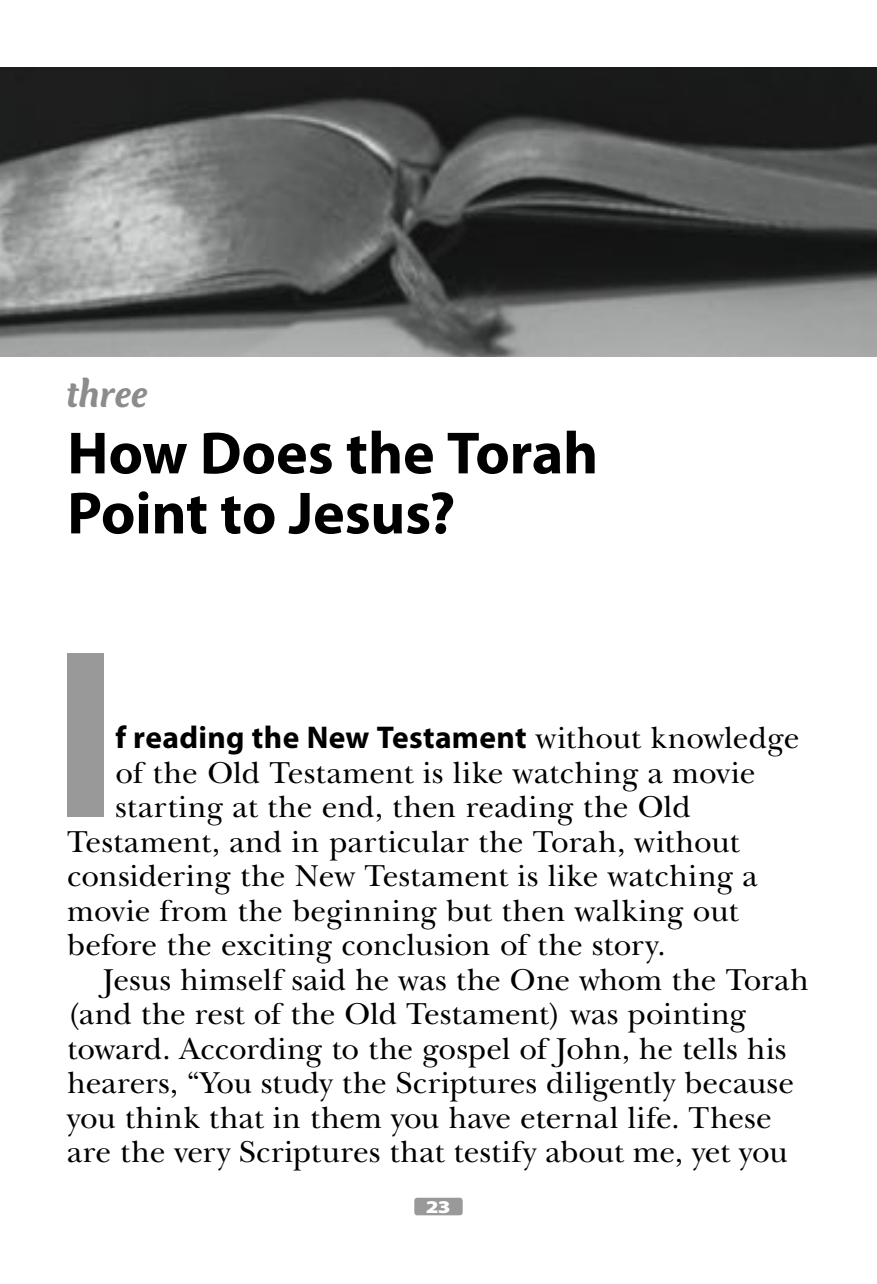
<style>
.page{position:relative;width:877px;height:1284px;background:#fff}
.page>*{position:absolute;margin:0;border:0;box-sizing:border-box;transform-origin:0 0}
.t1{font:700 242.1px "Myriad Pro";color:#999}
.t2{font:700 60px/60px "Myriad Pro";letter-spacing:-.005em;color:#000}
.t3{font:italic 500 42px "CT Mercurius Std";letter-spacing:-.01em;color:#8c8c8c}
.t4{font:31.5px "New Baskerville Std";color:#000}
.t5{font:700 31.5px "Myriad Pro";letter-spacing:.01em;color:#000}
.t6{font:900 18px "Myriad Pro";color:#fff;scale:1.25 1}
.s1{font-family:"New Baskerville Std";font-weight:400}
</style>
<div class="page">
<div style="left:414px;top:1197px;width:49px;height:17px;background:#999;border-radius:3px"></div>
<img style="left:0;top:68px;width:877px;height:288px">
<h3 class="t3" style="left:67px;top:371px;width:82px">three</h3>
<h2 class="t2" style="left:67px;top:424px;width:533px">How Does the Torah<br>Point to Jesus?</h2>
<h1 class="t1" style="left:51px;top:599px;width:71px">I</h1>
<p class="t5" style="left:115px;top:719px;width:686px">f reading the New Testament <span class="s1">without knowledge</span></p>
<p class="t4" style="left:115px;top:753px;width:642px">of the Old Testament is like watching a movie</p>
<p class="t4" style="left:115px;top:788px;width:577px">starting at the end, then reading the Old</p>
<p class="t4" style="left:67px;top:822px;width:674px">Testament, and in particular the Torah, without</p>
<p class="t4" style="left:67px;top:857px;width:692px">considering the New Testament is like watching a</p>
<p class="t4" style="left:67px;top:891px;width:673px">movie from the beginning but then walking out</p>
<p class="t4" style="left:67px;top:926px;width:600px">before the exciting conclusion of the story.</p>
<p class="t4" style="left:103px;top:960px;width:707px">Jesus himself said he was the One whom the Torah</p>
<p class="t4" style="left:67px;top:995px;width:681px">(and the rest of the Old Testament) was pointing</p>
<p class="t4" style="left:67px;top:1029px;width:721px">toward. According to the gospel of John, he tells his</p>
<p class="t4" style="left:67px;top:1064px;width:728px">hearers, “You study the Scriptures diligently because</p>
<p class="t4" style="left:67px;top:1098px;width:706px">you think that in them you have eternal life. These</p>
<p class="t4" style="left:67px;top:1133px;width:722px">are the very Scriptures that testify about me, yet you</p>
<p class="t6" style="left:426px;top:1195px;width:21px">23</p>
</div>
